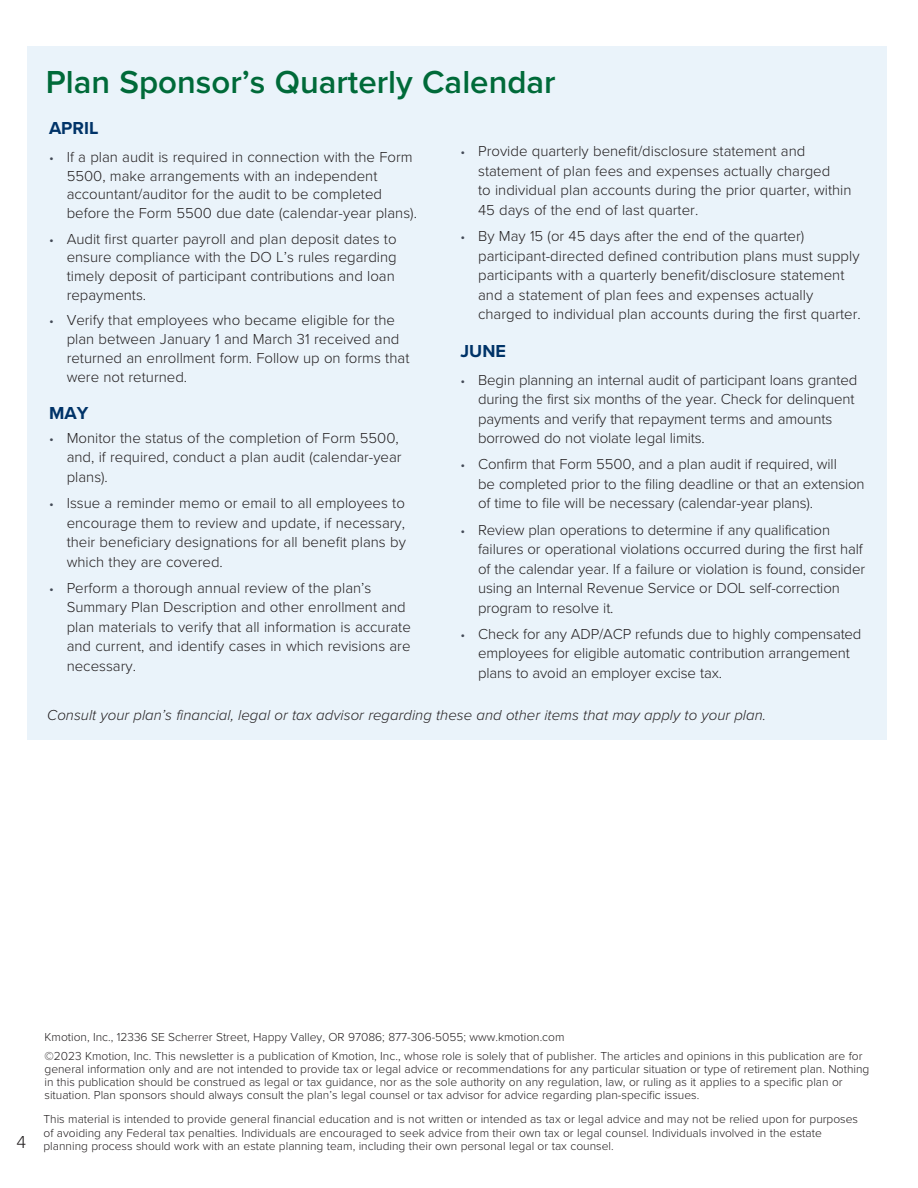
<style>
.page{position:relative;width:918px;height:1188px;background:#fff}
.page>*{position:absolute;margin:0;border:0;box-sizing:border-box;transform-origin:0 0}
.story_title{font:600 33px "Proxima Nova";color:#006a39}
.Calendar_Month{font:700 18px "Proxima Nova";color:#003368}
.t1{font:300 18px "Proxima Nova";color:#231f20}
.t2{font:300 15px/19.5px "Proxima Nova";color:#231f20}
.Body_Copy{font:italic 300 15px "Proxima Nova";color:#231f20}
.Body_Copy-2{font:300 12px/12.8px "Proxima Nova";color:#231f20}
.Source_info{font:300 12px/13.5px "Proxima Nova";color:#231f20}
.s1{font-size:13.5px;color:#434a56}
</style>
<div class="page">
<div style="left:27px;top:46px;width:860px;height:694px;background:#eaf3fa"></div>
<p class="story_title" style="left:46px;top:58px;width:511px">Plan Sponsor’s Quarterly Calendar</p>
<p class="Calendar_Month" style="left:49px;top:115px;width:51px">APRIL</p>
<p class="t2" style="left:67px;top:148px;width:352px;line-height:18.8px;text-indent:-18px"><span class="s1">•</span> If a plan audit is required in connection with the Form 5500, make arrangements with an independent accountant/auditor for the audit to be completed before the Form 5500 due date (calendar-year plans).</p>
<p class="t2" style="left:67px;top:229px;width:332px;line-height:18.8px;text-indent:-18px"><span class="s1">•</span> Audit first quarter payroll and plan deposit dates to ensure compliance with the DO L’s rules regarding timely deposit of participant contributions and loan repayments.</p>
<p class="t2" style="left:67px;top:311px;width:344px;line-height:18.8px;text-indent:-18px"><span class="s1">•</span> Verify that employees who became eligible for the plan between January 1 and March 31 received and returned an enrollment form. Follow up on forms that were not returned.</p>
<p class="Calendar_Month" style="left:49px;top:400px;width:41px">MAY</p>
<p class="t2" style="left:67px;top:428px;width:337px;text-indent:-18px"><span class="s1">•</span> Monitor the status of the completion of Form 5500, and, if required, conduct a plan audit (calendar-year plans).</p>
<p class="t2" style="left:67px;top:494px;width:341px;text-align:justify;text-indent:-18px"><span class="s1">•</span> Issue a reminder memo or email to all employees to encourage them to review and update, if necessary, their beneficiary designations for all benefit plans by which they are covered.</p>
<p class="t2" style="left:67px;top:578px;width:346px;text-indent:-18px"><span class="s1">•</span> Perform a thorough annual review of the plan’s Summary Plan Description and other enrollment and plan materials to verify that all information is accurate and current, and identify cases in which revisions are necessary.</p>
<p class="t2" style="left:478px;top:142px;width:375px;text-indent:-18px"><span class="s1">•</span> Provide quarterly benefit/disclosure statement and statement of plan fees and expenses actually charged<br>to individual plan accounts during the prior quarter, within 45 days of the end of last quarter.</p>
<p class="t2" style="left:478px;top:227px;width:384px;text-indent:-18px"><span class="s1">•</span> By May 15 (or 45 days after the end of the quarter) participant-directed defined contribution plans must supply participants with a quarterly benefit/disclosure statement and a statement of plan fees and expenses actually charged to individual plan accounts during the first quarter.</p>
<p class="Calendar_Month" style="left:460px;top:337px;width:47px">JUNE</p>
<p class="t2" style="left:478px;top:370px;width:381px;text-indent:-18px"><span class="s1">•</span> Begin planning an internal audit of participant loans granted during the first six months of the year. Check for delinquent payments and verify that repayment terms and amounts borrowed do not violate legal limits.</p>
<p class="t2" style="left:478px;top:455px;width:388px;text-indent:-18px"><span class="s1">•</span> Confirm that Form 5500, and a plan audit if required, will<br>be completed prior to the filing deadline or that an extension of time to file will be necessary (calendar-year plans).</p>
<p class="t2" style="left:478px;top:520px;width:389px;text-indent:-18px"><span class="s1">•</span> Review plan operations to determine if any qualification failures or operational violations occurred during the first half of the calendar year. If a failure or violation is found, consider using an Internal Revenue Service or DOL self-correction program to resolve it.</p>
<p class="t2" style="left:478px;top:624px;width:385px;text-indent:-18px"><span class="s1">•</span> Check for any ADP/ACP refunds due to highly compensated employees for eligible automatic contribution arrangement plans to avoid an employer excise tax.</p>
<p class="Body_Copy" style="left:47px;top:706px;width:720px">Consult your plan’s financial, legal or tax advisor regarding these and other items that may apply to your plan.</p>
<p class="t1" style="left:16px;top:1131px;width:11px">4</p>
<p class="Body_Copy-2" style="left:45px;top:1031px;width:522px">Kmotion, Inc., 12336 SE Scherrer Street, Happy Valley, OR 97086; 877-306-5055; www.kmotion.com</p>
<p class="Body_Copy-2" style="left:45px;top:1050px;width:826px">©2023 Kmotion, Inc. This newsletter is a publication of Kmotion, Inc., whose role is solely that of publisher. The articles and opinions in this publication are for general information only and are not intended to provide tax or legal advice or recommendations for any particular situation or type of retirement plan. Nothing in this publication should be construed as legal or tax guidance, nor as the sole authority on any regulation, law, or ruling as it applies to a specific plan or situation. Plan sponsors should always consult the plan’s legal counsel or tax advisor for advice regarding plan-specific issues.</p>
<p class="Source_info" style="left:43px;top:1112px;width:816px">This material is intended to provide general financial education and is not written or intended as tax or legal advice and may not be relied upon for purposes of avoiding any Federal tax penalties. Individuals are encouraged to seek advice from their own tax or legal counsel. Individuals involved in the estate planning process should work with an estate planning team, including their own personal legal or tax counsel.</p>
</div>
